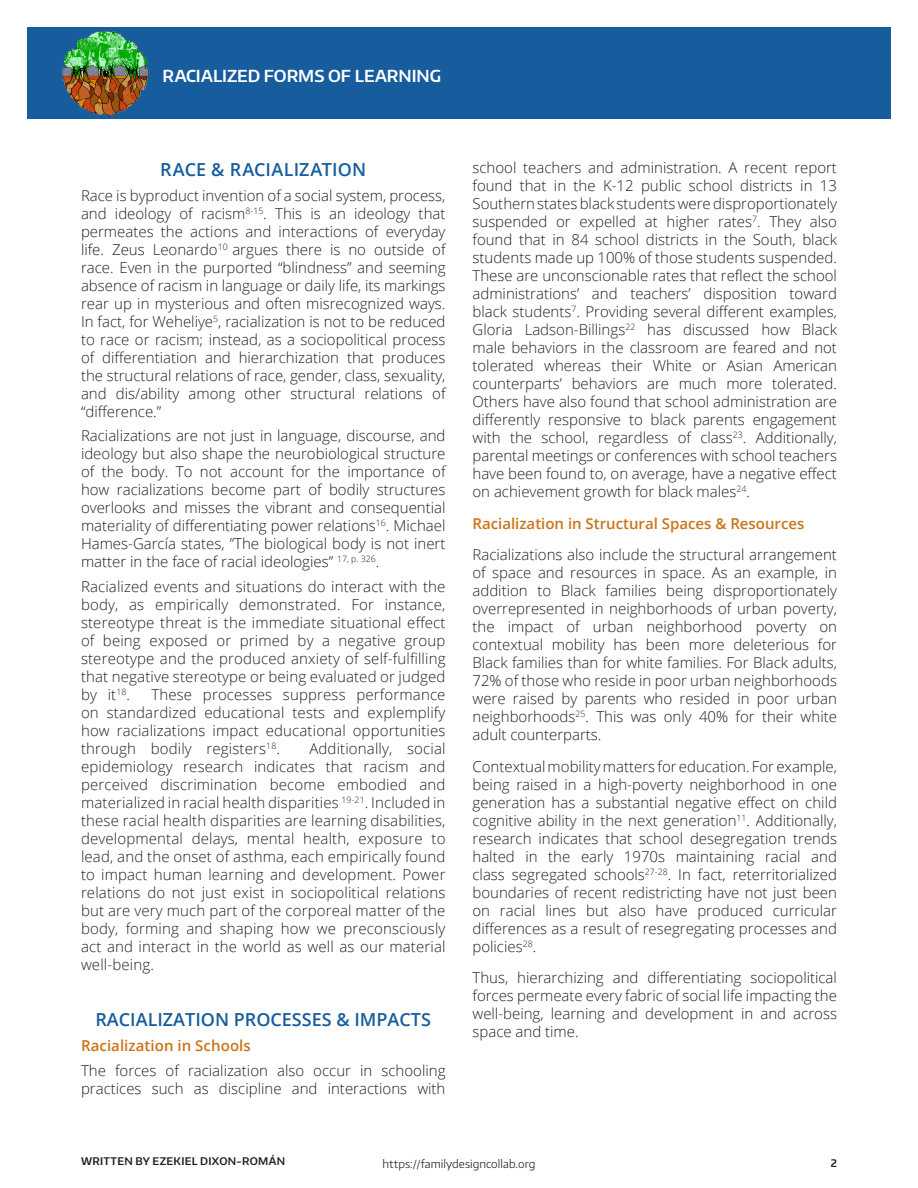
<style>
.page{position:relative;width:918px;height:1188px;background:#fff}
.page>*{position:absolute;margin:0;border:0;box-sizing:border-box;transform-origin:0 0}
.text{font:600 18px "Open Sans";color:#175d9e}
.Critical_Reflection{font:600 18px "Open Sans";letter-spacing:.01em;color:#175d9e}
.t1{font:600 16.5px "Encode Sans Normal";color:#fff}
.Critical_Reflection-2{font:300 15px/18px "Open Sans";color:#231f20;text-align:justify}
.text-2{font:300 15px/18px "Open Sans";color:#231f20;text-align:justify}
.text-3{font:600 15px "Open Sans";color:#cb7317}
.Critical_Reflection-3{font:600 15px "Open Sans";letter-spacing:.005em;color:#cb7317}
.t2{font:300 11.25px "Encode Sans Normal";letter-spacing:.005em;color:#231f20}
.t3{font:600 10.5px "Encode Sans Normal";letter-spacing:.03em;color:#231f20}
</style>
<div class="page">
<div style="left:27px;top:27px;width:864px;height:91px;background:#175d9e"></div>
<img style="left:61px;top:30px;width:89px;height:86px">
<p class="t1" style="left:163px;top:65px;width:280px">RACIALIZED FORMS OF LEARNING</p>
<p class="Critical_Reflection" style="left:160px;top:157px;width:208px">RACE &amp; RACIALIZATION</p>
<p class="Critical_Reflection-2" style="left:81px;top:186px;width:366px">Race is byproduct invention of a social system, process, and ideology of racism<sup>8-15</sup>. This is an ideology that permeates the actions and interactions of everyday life. Zeus Leonardo<sup>10</sup> argues there is no outside of race. Even in the purported “blindness” and seeming absence of racism in language or daily life, its markings rear up in mysterious and often misrecognized ways.<br>In fact, for Weheliye<sup>5</sup>, racialization is not to be reduced to race or racism; instead, as a sociopolitical process of differentiation and hierarchization that produces the structural relations of race, gender, class, sexuality, and dis/ability among other structural relations of “difference.”</p>
<p class="Critical_Reflection-2" style="left:81px;top:426px;width:366px">Racializations are not just in language, discourse, and ideology but also shape the neurobiological structure of the body. To not account for the importance of how racializations become part of bodily structures overlooks and misses the vibrant and consequential materiality of differentiating power relations<sup>16</sup>. Michael Hames-García states, ”The biological body is not inert matter in the face of racial ideologies” <sup>17,</sup> <sup>p.</sup> <sup>326</sup>.</p>
<p class="Critical_Reflection-2" style="left:81px;top:577px;width:366px">Racialized events and situations do interact with the body, as empirically demonstrated. For instance, stereotype threat is the immediate situational effect of being exposed or primed by a negative group stereotype and the produced anxiety of self-fulfilling that negative stereotype or being evaluated or judged by it<sup>18</sup>.</p>
<p class="Critical_Reflection-2" style="left:81px;top:685px;width:366px;text-indent:70px">These processes suppress performance on standardized educational tests and explemplify how racializations impact educational opportunities through bodily registers<sup>18</sup>.</p>
<p class="Critical_Reflection-2" style="left:81px;top:739px;width:366px;text-indent:228px">Additionally, social epidemiology research indicates that racism and perceived discrimination become embodied and materialized in racial health disparities <sup>19-21</sup>. Included in these racial health disparities are learning disabilities, developmental delays, mental health, exposure to lead, and the onset of asthma, each empirically found to impact human learning and development. Power relations do not just exist in sociopolitical relations but are very much part of the corporeal matter of the body, forming and shaping how we preconsciously act and interact in the world as well as our material well-being.</p>
<p class="text" style="left:95px;top:1007px;width:337px">RACIALIZATION PROCESSES &amp; IMPACTS</p>
<p class="Critical_Reflection-3" style="left:81px;top:1035px;width:171px">Racialization in Schools</p>
<p class="Critical_Reflection-2" style="left:81px;top:1061px;width:366px">The forces of racialization also occur in schooling practices such as discipline and interactions with</p>
<p class="Critical_Reflection-2" style="left:472px;top:159px;width:366px">school teachers and administration. A recent report found that in the K-12 public school districts in 13<br>Southern states black students were disproportionately suspended or expelled at higher rates<sup>7</sup>. They also found that in 84 school districts in the South, black students made up 100% of those students suspended.<br>These are unconscionable rates that reflect the school administrations’ and teachers’ disposition toward black students<sup>7</sup>. Providing several different examples, Gloria Ladson-Billings<sup>22</sup> has discussed how Black male behaviors in the classroom are feared and not tolerated whereas their White or Asian American counterparts’ behaviors are much more tolerated.<br>Others have also found that school administration are differently responsive to black parents engagement with the school, regardless of class<sup>23</sup>. Additionally, parental meetings or conferences with school teachers have been found to, on average, have a negative effect on achievement growth for black males<sup>24</sup>.</p>
<p class="text-3" style="left:472px;top:513px;width:333px">Racialization in Structural Spaces &amp; Resources</p>
<p class="text-2" style="left:472px;top:546px;width:366px">Racializations also include the structural arrangement of space and resources in space. As an example, in addition to Black families being disproportionately overrepresented in neighborhoods of urban poverty, the impact of urban neighborhood poverty on contextual mobility has been more deleterious for Black families than for white families. For Black adults, 72% of those who reside in poor urban neighborhoods were raised by parents who resided in poor urban neighborhoods<sup>25</sup>. This was only 40% for their white adult counterparts.</p>
<p class="text-2" style="left:472px;top:757px;width:366px">Contextual mobility matters for education. For example, being raised in a high-poverty neighborhood in one generation has a substantial negative effect on child cognitive ability in the next generation<sup>11</sup>. Additionally, research indicates that school desegregation trends halted in the early 1970s maintaining racial and class segregated schools<sup>27-28</sup>. In fact, reterritorialized boundaries of recent redistricting have not just been on racial lines but also have produced curricular differences as a result of resegregating processes and policies<sup>28</sup>.</p>
<p class="text-2" style="left:472px;top:969px;width:366px">Thus, hierarchizing and differentiating sociopolitical forces permeate every fabric of social life impacting the well-being, learning and development in and across space and time.</p>
<p class="t3" style="left:81px;top:1154px;width:206px">WRITTEN BY EZEKIEL DIXON-ROMÁN</p>
<p class="t2" style="left:382px;top:1156px;width:155px">https://familydesigncollab.org</p>
<p class="t3" style="left:831px;top:1157px;width:8px">2</p>
</div>
